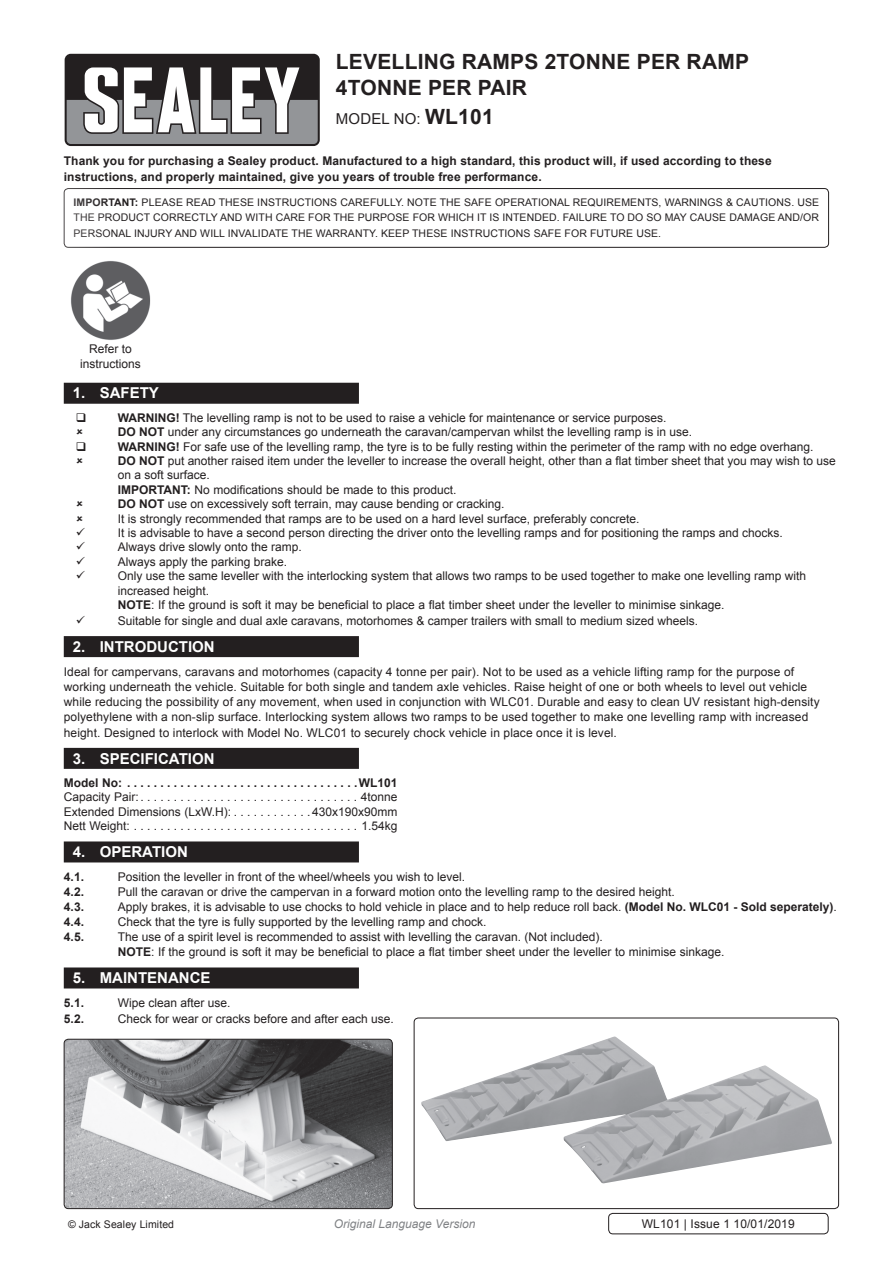
<style>
.page{position:relative;width:893px;height:1263px;background:#fff}
.page>*{position:absolute;margin:0;border:0;box-sizing:border-box;transform-origin:0 0}
.Product_Description{font:700 21px/25.2px "Arial";letter-spacing:.01em;color:#231f20}
.t1{font:700 15px "Arial";color:#fff}
.Instructions_Model_N{font:15px "Arial";letter-spacing:.01em;color:#231f20}
.Body{font:12px/15.1px "Arial";color:#231f20}
.Body-2{font:700 12px/15.8px "Arial";letter-spacing:.01em;color:#231f20}
.Normal{font:12px "Arial";color:#231f20}
.Normal-2{font:700 12px "Arial";color:#231f20}
.t2{font:italic 12px "Arial";color:#808285}
.Body__Footer{font:12px "Arial";letter-spacing:.01em;color:#231f20}
.Body__Justified__7pt{font:10.5px/15.8px "Arial";letter-spacing:.01em;color:#231f20;text-align:justify}
.s1{font-weight:700;font-size:21px}
.s2{font-weight:700}
</style>
<div class="page">
<div style="left:65px;top:54px;width:255px;height:92px;background:#231f20;border-radius:6px"></div>
<svg style="left:67px;top:67px;width:251px;height:77px"></svg>
<div style="left:64px;top:188px;width:765px;height:60px;border:1px solid #231f20;border-radius:4px"></div>
<div style="left:64px;top:383px;width:295px;height:21px;background:#231f20"></div>
<div style="left:64px;top:636px;width:295px;height:21px;background:#231f20"></div>
<div style="left:64px;top:748px;width:295px;height:21px;background:#231f20"></div>
<div style="left:64px;top:841px;width:295px;height:21px;background:#231f20"></div>
<div style="left:64px;top:967px;width:295px;height:21px;background:#231f20"></div>
<div style="left:608px;top:1213px;width:220px;height:21px;border:1px solid #231f20;border-radius:4px"></div>
<img style="left:71px;top:261px;width:80px;height:79px">
<img style="left:421px;top:1036px;width:411px;height:147px">
<div style="left:414px;top:1017px;width:425px;height:192px;border:1px solid #231f20;border-radius:4px"></div>
<img style="left:64px;top:1039px;width:328px;height:169px">
<div style="left:64px;top:1039px;width:329px;height:170px;border:1px solid #231f20;border-radius:4px"></div>
<p class="Product_Description" style="left:336px;top:50px;width:415px">LEVELLING RAMPS 2TONNE PER RAMP<br>4TONNE PER PAIR</p>
<p class="Instructions_Model_N" style="left:336px;top:109px;width:159px">MODEL NO: <span class="s1">WL101</span></p>
<p class="Body-2" style="left:64px;top:153px;width:709px">Thank you for purchasing a Sealey product. Manufactured to a high standard, this product will, if used according to these instructions, and properly maintained, give you years of trouble free performance.</p>
<p class="Body__Justified__7pt" style="left:74px;top:194px;width:747px"><span class="s2">IMPORTANT:</span> PLEASE READ THESE INSTRUCTIONS CAREFULLY. NOTE THE SAFE OPERATIONAL REQUIREMENTS, WARNINGS &amp; CAUTIONS. USE THE PRODUCT CORRECTLY AND WITH CARE FOR THE PURPOSE FOR WHICH IT IS INTENDED. FAILURE TO DO SO MAY CAUSE DAMAGE AND/OR PERSONAL INJURY AND WILL INVALIDATE THE WARRANTY. KEEP THESE INSTRUCTIONS SAFE FOR FUTURE USE.</p>
<p class="Body" style="left:80px;top:342px;width:62px;line-height:14.4px;text-align:center">Refer to instructions</p>
<p class="t1" style="left:73px;top:383px;width:88px">1. SAFETY</p>
<p class="Body" style="left:118px;top:410px;width:550px"><span class="s2">WARNING!</span> The levelling ramp is not to be used to raise a vehicle for maintenance or service purposes.</p>
<p class="Body" style="left:118px;top:425px;width:576px"><span class="s2">DO NOT</span> under any circumstances go underneath the caravan/campervan whilst the levelling ramp is in use.</p>
<p class="Body" style="left:118px;top:439px;width:697px"><span class="s2">WARNING!</span> For safe use of the levelling ramp, the tyre is to be fully resting within the perimeter of the ramp with no edge overhang.</p>
<p class="Body" style="left:118px;top:454px;width:720px;line-height:14.4px"><span class="s2">DO NOT</span> put another raised item under the leveller to increase the overall height, other than a flat timber sheet that you may wish to use on a soft surface.</p>
<p class="Body" style="left:118px;top:482px;width:340px"><span class="s2">IMPORTANT:</span> No modifications should be made to this product.</p>
<p class="Body" style="left:118px;top:497px;width:388px"><span class="s2">DO NOT</span> use on excessively soft terrain, may cause bending or cracking.</p>
<p class="Body" style="left:118px;top:511px;width:523px">It is strongly recommended that ramps are to be used on a hard level surface, preferably concrete.</p>
<p class="Body" style="left:118px;top:525px;width:666px">It is advisable to have a second person directing the driver onto the levelling ramps and for positioning the ramps and chocks.</p>
<p class="Body" style="left:118px;top:540px;width:186px">Always drive slowly onto the ramp.</p>
<p class="Body" style="left:118px;top:554px;width:171px">Always apply the parking brake.</p>
<p class="Body" style="left:118px;top:569px;width:690px;line-height:14.4px">Only use the same leveller with the interlocking system that allows two ramps to be used together to make one levelling ramp with increased height.</p>
<p class="Body" style="left:118px;top:597px;width:608px"><span class="s2">NOTE</span>: If the ground is soft it may be beneficial to place a flat timber sheet under the leveller to minimise sinkage.</p>
<p class="Body" style="left:118px;top:613px;width:582px">Suitable for single and dual axle caravans, motorhomes &amp; camper trailers with small to medium sized wheels.</p>
<p class="t1" style="left:73px;top:637px;width:143px">2. INTRODUCTION</p>
<p class="Body" style="left:64px;top:664px;width:757px">Ideal for campervans, caravans and motorhomes (capacity 4 tonne per pair). Not to be used as a vehicle lifting ramp for the purpose of working underneath the vehicle. Suitable for both single and tandem axle vehicles. Raise height of one or both wheels to level out vehicle while reducing the possibility of any movement, when used in conjunction with WLC01. Durable and easy to clean UV resistant high-density polyethylene with a non-slip surface. Interlocking system allows two ramps to be used together to make one levelling ramp with increased height. Designed to interlock with Model No. WLC01 to securely chock vehicle in place once it is level.</p>
<p class="t1" style="left:73px;top:748px;width:143px">3. SPECIFICATION</p>
<p class="Normal-2" style="left:64px;top:775px;width:63px">Model No: ...................................</p>
<p class="Normal-2" style="left:359px;top:775px;width:40px">WL101</p>
<p class="Normal" style="left:64px;top:789px;width:81px">Capacity Pair: .................................</p>
<p class="Normal" style="left:361px;top:789px;width:38px">4tonne</p>
<p class="Normal" style="left:64px;top:804px;width:175px">Extended Dimensions (LxW.H): ...........</p>
<p class="Normal" style="left:312px;top:804px;width:87px">430x190x90mm</p>
<p class="Normal" style="left:64px;top:818px;width:71px">Nett Weight: ............................</p>
<p class="Normal" style="left:321px;top:818px;width:79px">. . . . . . 1.54kg</p>
<p class="t1" style="left:73px;top:842px;width:117px">4. OPERATION</p>
<p class="Body-2" style="left:64px;top:869px;width:22px">4.1.</p>
<p class="Body" style="left:118px;top:869px;width:349px">Position the leveller in front of the wheel/wheels you wish to level.</p>
<p class="Body-2" style="left:64px;top:884px;width:22px">4.2.</p>
<p class="Body" style="left:118px;top:884px;width:558px">Pull the caravan or drive the campervan in a forward motion onto the levelling ramp to the desired height.</p>
<p class="Body-2" style="left:64px;top:899px;width:22px">4.3.</p>
<p class="Body" style="left:118px;top:899px;width:720px">Apply brakes, it is advisable to use chocks to hold vehicle in place and to help reduce roll back. <span class="s2">(Model No. WLC01 - Sold seperately)</span>.</p>
<p class="Body-2" style="left:64px;top:914px;width:22px">4.4.</p>
<p class="Body" style="left:118px;top:914px;width:370px">Check that the tyre is fully supported by the levelling ramp and chock.</p>
<p class="Body-2" style="left:64px;top:929px;width:22px">4.5.</p>
<p class="Body" style="left:118px;top:929px;width:486px">The use of a spirit level is recommended to assist with levelling the caravan. (Not included).</p>
<p class="Body" style="left:118px;top:944px;width:608px"><span class="s2">NOTE</span>: If the ground is soft it may be beneficial to place a flat timber sheet under the leveller to minimise sinkage.</p>
<p class="t1" style="left:73px;top:968px;width:139px">5. MAINTENANCE</p>
<p class="Body-2" style="left:64px;top:995px;width:22px">5.1.</p>
<p class="Body" style="left:118px;top:995px;width:114px">Wipe clean after use.</p>
<p class="Body-2" style="left:64px;top:1011px;width:22px">5.2.</p>
<p class="Body" style="left:118px;top:1011px;width:278px">Check for wear or cracks before and after each use.</p>
<p class="Body__Justified__7pt" style="left:68px;top:1217px;width:108px">© Jack Sealey Limited</p>
<p class="t2" style="left:334px;top:1216px;width:143px">Original Language Version</p>
<p class="Body__Footer" style="left:642px;top:1216px;width:154px">WL101 | Issue 1 10/01/2019</p>
</div>
